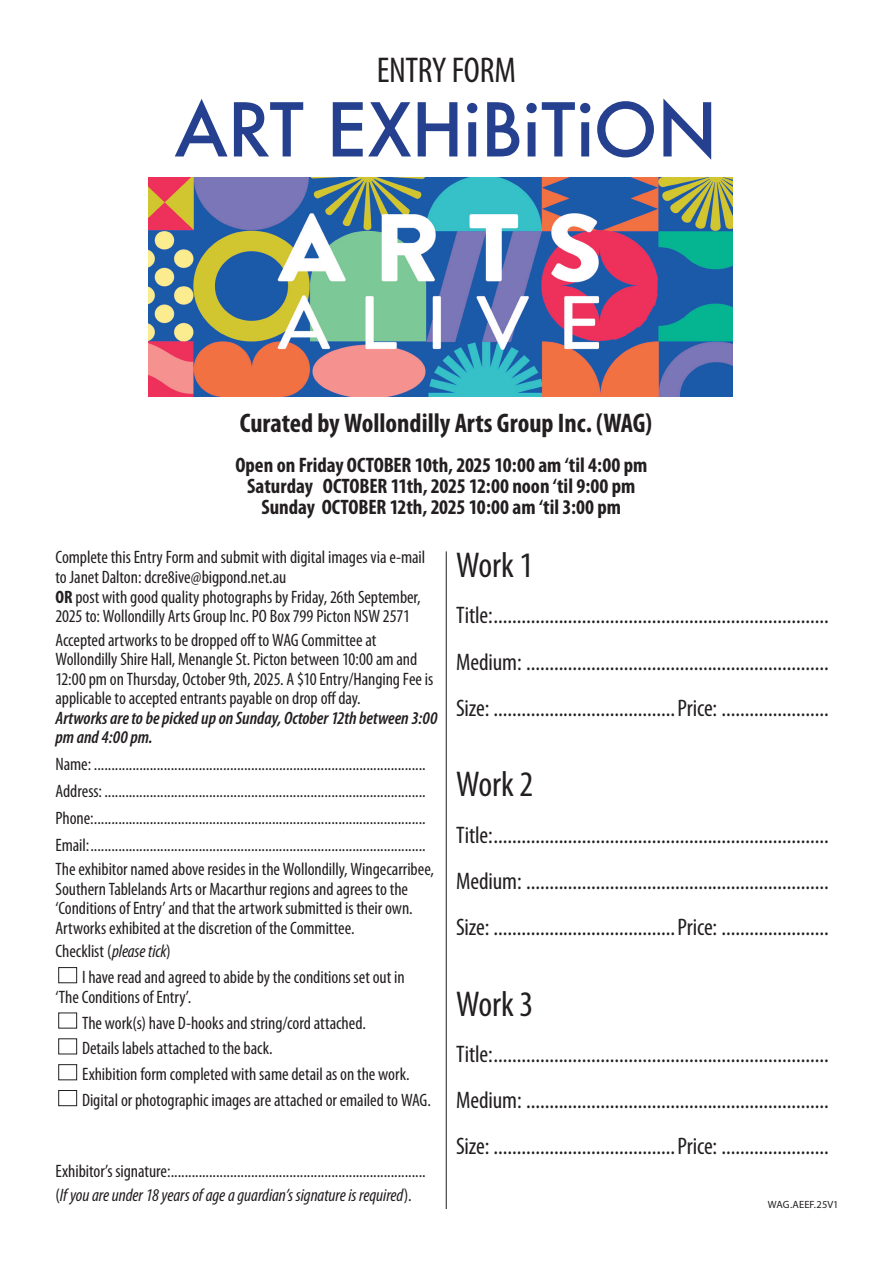
<style>
.page{position:relative;width:893px;height:1263px;background:#fff}
.page>*{position:absolute;margin:0;border:0;box-sizing:border-box;transform-origin:0 0}
.t1{font:500 72px "Futura";letter-spacing:-.01em;color:#25408f}
.t2{font:condensed 36px "Myriad Pro";letter-spacing:-.005em;color:#231f20}
.t3{font:700 condensed 27px "Myriad Pro";color:#231f20}
.t4{font:condensed 24px/46.2px "Myriad Pro";letter-spacing:-.005em;color:#231f20;text-align:justify}
.t5{font:700 condensed 21px/21px "Myriad Pro";color:#231f20;text-align:center}
.t6{font:condensed 18px/19.5px "Myriad Pro";letter-spacing:-.005em;color:#231f20}
.t7{font:italic 600 condensed 18px/19.5px "Myriad Pro";color:#231f20}
.t8{font:10.5px "Myriad Pro";letter-spacing:.005em;color:#231f20}
.s1{font-weight:700}
.s2{font-style:italic}
</style>
<div class="page">
<div style="left:58px;top:967px;width:19px;height:16px;border:1px solid #231f20"></div>
<div style="left:58px;top:1012px;width:19px;height:16px;border:1px solid #231f20"></div>
<div style="left:58px;top:1038px;width:19px;height:16px;border:1px solid #231f20"></div>
<div style="left:58px;top:1064px;width:19px;height:16px;border:1px solid #231f20"></div>
<div style="left:58px;top:1090px;width:19px;height:16px;border:1px solid #231f20"></div>
<hr style="left:446px;top:551px;width:1px;height:658px;background:#231f20">
<img style="left:148px;top:177px;width:585px;height:220px">
<h2 class="t2" style="left:377px;top:50px;width:141px">ENTRY FORM</h2>
<h1 class="t1" style="left:174px;top:80px;width:545px">ART EXHiBiTiON</h1>
<h3 class="t3" style="left:240px;top:408px;width:414px">Curated by Wollondilly Arts Group Inc. (WAG)</h3>
<p class="t5" style="left:235px;top:455px;width:414px">Open on Friday OCTOBER 10th, 2025 10:00 am ‘til 4:00 pm<br>Saturday OCTOBER 11th, 2025 12:00 noon ‘til 9:00 pm<br>Sunday OCTOBER 12th, 2025 10:00 am ‘til 3:00 pm</p>
<p class="t6" style="left:55px;top:548px;width:371px">Complete this Entry Form and submit with digital images via e-mail to Janet Dalton: dcre8ive@bigpond.net.au<br><span class="s1">OR</span> post with good quality photographs by Friday, 26th September, 2025 to: Wollondilly Arts Group Inc. PO Box 799 Picton NSW 2571</p>
<p class="t6" style="left:55px;top:630px;width:379px">Accepted artworks to be dropped off to WAG Committee at Wollondilly Shire Hall, Menangle St. Picton between 10:00 am and 12:00 pm on Thursday, October 9th, 2025. A $10 Entry/Hanging Fee is applicable to accepted entrants payable on drop off day.</p>
<p class="t7" style="left:56px;top:708px;width:383px">Artworks are to be picked up on Sunday, October 12th between 3:00 pm and 4:00 pm.</p>
<p class="t6" style="left:56px;top:751px;width:372px;line-height:27px;text-align:justify">Name: ...............................................................................................<br>Address: ............................................................................................<br>Phone: ...............................................................................................<br>Email: ................................................................................................</p>
<p class="t6" style="left:56px;top:860px;width:380px">The exhibitor named above resides in the Wollondilly, Wingecarribee, Southern Tablelands Arts or Macarthur regions and agrees to the ‘Conditions of Entry’ and that the artwork submitted is their own.<br>Artworks exhibited at the discretion of the Committee.</p>
<p class="t6" style="left:82px;top:939px;width:324px;line-height:25.8px;text-indent:-27px">Checklist (<span class="s2">please tick</span>)<br>I have read and agreed to abide by the conditions set out in</p>
<p class="t6" style="left:82px;top:984px;width:350px;line-height:25.8px;text-indent:-27px">‘The Conditions of Entry’.<br>The work(s) have D-hooks and string/cord attached.<br>Details labels attached to the back.<br>Exhibition form completed with same detail as on the work.<br>Digital or photographic images are attached or emailed to WAG.</p>
<p class="t6" style="left:55px;top:1160px;width:372px;line-height:23.7px">Exhibitor’s signature: ......................................................................... (<span class="s2">If you are under 18 years of age a guardian’s signature is required</span>).</p>
<h2 class="t2" style="left:456px;top:546px;width:79px">Work 1</h2>
<p class="t4" style="left:456px;top:593px;width:374px">Title: ........................................................................<br>Medium: .................................................................<br>Size: .......................................Price: .......................</p>
<h2 class="t2" style="left:456px;top:765px;width:79px">Work 2</h2>
<p class="t4" style="left:456px;top:812px;width:374px">Title: ........................................................................<br>Medium: .................................................................<br>Size: .......................................Price: .......................</p>
<h2 class="t2" style="left:456px;top:984px;width:79px">Work 3</h2>
<p class="t4" style="left:456px;top:1031px;width:374px">Title: ........................................................................<br>Medium: .................................................................<br>Size: .......................................Price: .......................</p>
<p class="t8" style="left:768px;top:1198px;width:72px">WAG.AEEF.25V1</p>
</div>
